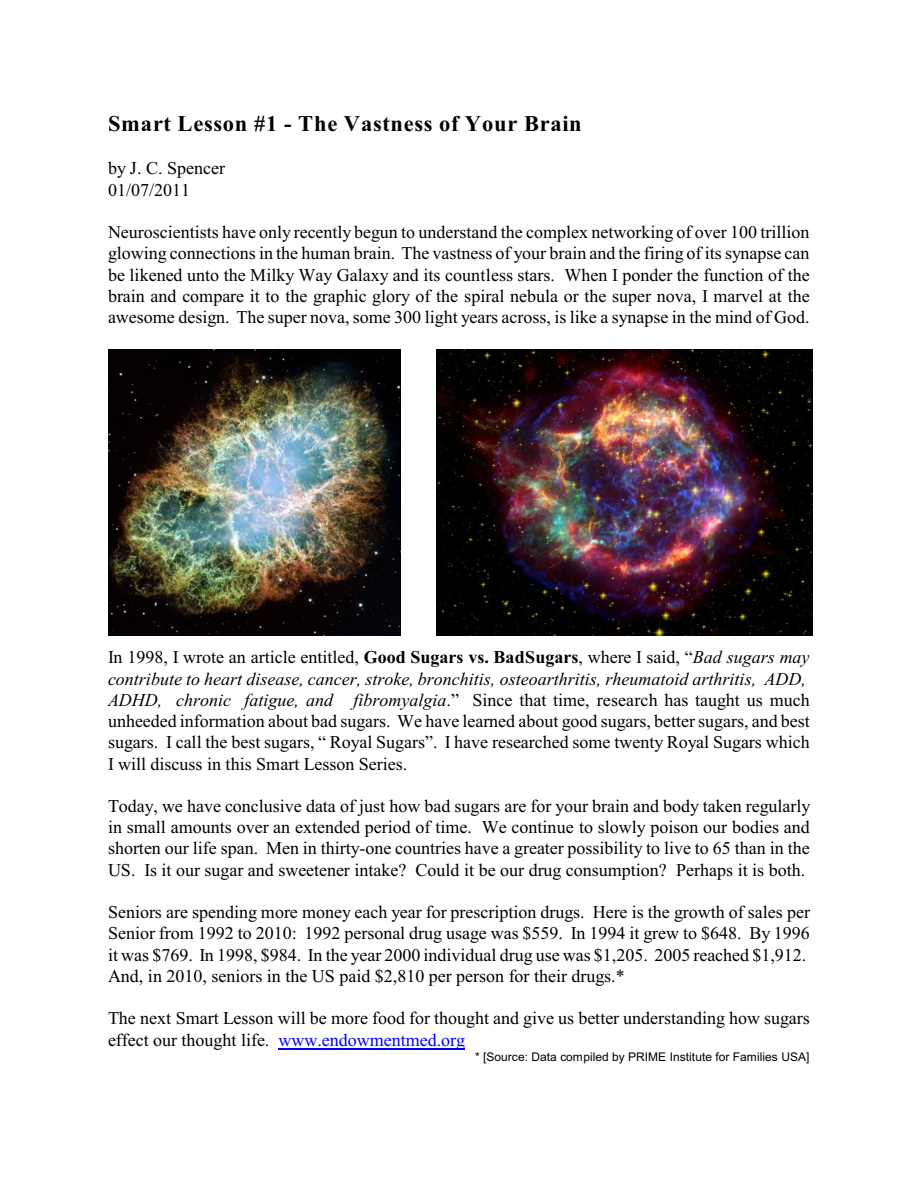
<style>
.page{position:relative;width:918px;height:1188px;background:#fff}
.page>*{position:absolute;margin:0;border:0;box-sizing:border-box;transform-origin:0 0}
.t1{font:700 22.5px "Times New Roman";letter-spacing:.035em;color:#000}
.t2{font:18px/21.3px "Times New Roman";color:#000}
.t3{font:12px "Arial";color:#000}
.s1{font-weight:700}
.s2{font-style:italic}
.s3{color:#00f}
</style>
<div class="page">
<hr style="left:278px;top:1048px;width:187px;height:1px;background:#00f">
<img style="left:109px;top:349px;width:291px;height:286px">
<img style="left:436px;top:349px;width:377px;height:287px">
<p class="t1" style="left:108px;top:116px;width:475px">Smart Lesson #1 - The Vastness of Your Brain</p>
<p class="t2" style="left:108px;top:159px;width:119px">by J. C. Spencer<br>01/07/2011</p>
<p class="t2" style="left:108px;top:223px;width:703px;text-align:justify">Neuroscientists have only recently begun to understand the complex networking of over 100 trillion glowing connections in the human brain. The vastness of your brain and the firing of its synapse can be likened unto the Milky Way Galaxy and its countless stars. When I ponder the function of the brain and compare it to the graphic glory of the spiral nebula or the super nova, I marvel at the awesome design. The super nova, some 300 light years across, is like a synapse in the mind of God.</p>
<p class="t2" style="left:108px;top:648px;width:703px">In 1998, I wrote an article entitled, <span class="s1">Good Sugars vs. BadSugars</span>, where I said, “<span class="s2">Bad sugars may contribute to heart disease, cancer, stroke, bronchitis, osteoarthritis, rheumatoid arthritis, ADD, ADHD, chronic fatigue, and fibromyalgia</span>.” Since that time, research has taught us much unheeded information about bad sugars. We have learned about good sugars, better sugars, and best sugars. I call the best sugars, “ Royal Sugars”. I have researched some twenty Royal Sugars which I will discuss in this Smart Lesson Series.</p>
<p class="t2" style="left:108px;top:797px;width:704px;text-align:justify">Today, we have conclusive data of just how bad sugars are for your brain and body taken regularly in small amounts over an extended period of time. We continue to slowly poison our bodies and shorten our life span. Men in thirty-one countries have a greater possibility to live to 65 than in the US. Is it our sugar and sweetener intake? Could it be our drug consumption? Perhaps it is both.</p>
<p class="t2" style="left:108px;top:903px;width:704px">Seniors are spending more money each year for prescription drugs. Here is the growth of sales per Senior from 1992 to 2010: 1992 personal drug usage was $559. In 1994 it grew to $648. By 1996 it was $769. In 1998, $984. In the year 2000 individual drug use was $1,205. 2005 reached $1,912.<br>And, in 2010, seniors in the US paid $2,810 per person for their drugs.*</p>
<p class="t2" style="left:108px;top:1009px;width:703px">The next Smart Lesson will be more food for thought and give us better understanding how sugars effect our thought life. <span class="s3">www.endowmentmed.org</span></p>
<p class="t3" style="left:475px;top:1052px;width:336px">* [Source: Data compiled by PRIME Institute for Families USA]</p>
</div>
